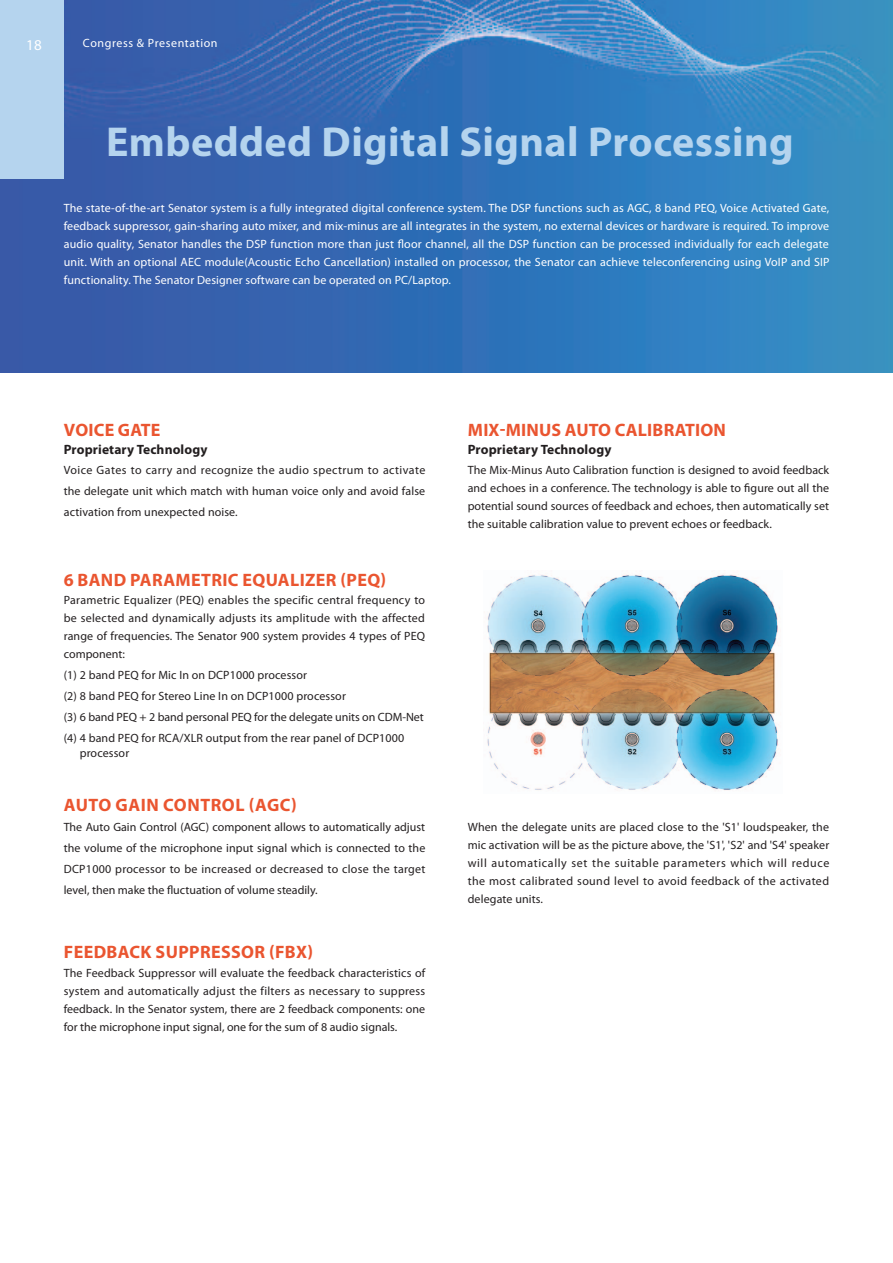
<style>
.page{position:relative;width:893px;height:1263px;background:#fff}
.page>*{position:absolute;margin:0;border:0;box-sizing:border-box;transform-origin:0 0}
.t1{font:700 42px "Myriad Pro";letter-spacing:.01em;color:#b5d4ee}
.t2{font:700 18px "Myriad Pro";letter-spacing:.02em;color:#ea5530}
.t3{font:15px "Myriad Pro";color:#fff}
.t4{font:700 13.5px "Myriad Pro";letter-spacing:.01em;color:#231f20}
.t5{font:12px/18px "Myriad Pro";letter-spacing:.005em;color:#231f20;text-align:justify}
.t6{font:12px/18px "Myriad Pro";letter-spacing:.01em;color:#fff;text-align:justify}
.t7{font:12px "Myriad Pro";letter-spacing:.05em;color:#fff}
</style>
<div class="page">
<img style="left:0;top:0;width:893px;height:372px">
<div style="left:0;top:0;width:64px;height:179px;background:#b5d4ee"></div>
<img style="left:487px;top:574px;width:291px;height:216px">
<p class="t3" style="left:26px;top:36px;width:17px">18</p>
<p class="t7" style="left:83px;top:36px;width:136px">Congress &amp; Presentation</p>
<h1 class="t1" style="left:106px;top:115px;width:689px">EMBEDDED DIGITAL SIGNAL PROCESSING</h1>
<p class="t6" style="left:64px;top:199px;width:767px">The state-of-the-art Senator system is a fully integrated digital conference system. The DSP functions such as AGC, 8 band PEQ, Voice Activated Gate, feedback suppressor, gain-sharing auto mixer, and mix-minus are all integrates in the system, no external devices or hardware is required. To improve audio quality, Senator handles the DSP function more than just floor channel, all the DSP function can be processed individually for each delegate unit. With an optional AEC module(Acoustic Echo Cancellation) installed on processor, the Senator can achieve teleconferencing using VoIP and SIP functionality. The Senator Designer software can be operated on PC/Laptop.</p>
<h2 class="t2" style="left:64px;top:419px;width:22px">VOICE</h2>
<h2 class="t2" style="left:118px;top:419px;width:24px">GATE</h2>
<p class="t4" style="left:64px;top:440px;width:145px">PROPRIETARY TECHNOLOGY</p>
<p class="t5" style="left:64px;top:459px;width:363px;line-height:21px">Voice Gates to carry and recognize the audio spectrum to activate the delegate unit which match with human voice only and avoid false activation from unexpected noise.</p>
<h2 class="t2" style="left:64px;top:568px;width:39px">6 BAND</h2>
<h2 class="t2" style="left:130px;top:568px;width:22px">PARAMETRIC</h2>
<h2 class="t2" style="left:243px;top:568px;width:145px">EQUALIZER (PEQ)</h2>
<p class="t5" style="left:64px;top:590px;width:363px">Parametric Equalizer (PEQ) enables the specific central frequency to be selected and dynamically adjusts its amplitude with the affected range of frequencies. The Senator 900 system provides 4 types of PEQ component:</p>
<p class="t5" style="left:64px;top:664px;width:361px;line-height:21px;text-align:left">(1) 2 band PEQ for Mic In on DCP1000 processor<br>(2) 8 band PEQ for Stereo Line In on DCP1000 processor<br>(3) 6 band PEQ + 2 band personal PEQ for the delegate units on CDM-Net (4) 4 band PEQ for RCA/XLR output from the rear panel of DCP1000</p>
<p class="t5" style="left:80px;top:743px;width:51px">processor</p>
<h2 class="t2" style="left:64px;top:794px;width:76px">AUTO GAIN</h2>
<h2 class="t2" style="left:163px;top:794px;width:24px">CONTROL</h2>
<h2 class="t2" style="left:249px;top:794px;width:49px">(AGC)</h2>
<p class="t5" style="left:64px;top:816px;width:363px;line-height:21px">The Auto Gain Control (AGC) component allows to automatically adjust the volume of the microphone input signal which is connected to the DCP1000 processor to be increased or decreased to close the target level, then make the fluctuation of volume steadily.</p>
<h2 class="t2" style="left:64px;top:940px;width:22px">FEEDBACK</h2>
<h2 class="t2" style="left:156px;top:940px;width:35px">SUPPRESSOR</h2>
<h2 class="t2" style="left:269px;top:940px;width:46px">(FBX)</h2>
<p class="t5" style="left:64px;top:964px;width:363px">The Feedback Suppressor will evaluate the feedback characteristics of system and automatically adjust the filters as necessary to suppress feedback. In the Senator system, there are 2 feedback components: one for the microphone input signal, one for the sum of 8 audio signals.</p>
<h2 class="t2" style="left:468px;top:419px;width:169px">MIX-MIN US AUTO CALIBRATION</h2>
<p class="t4" style="left:468px;top:440px;width:145px">PROPRIETARY TECHNOLOGY</p>
<p class="t5" style="left:468px;top:461px;width:363px">The Mix-Minus Auto Calibration function is designed to avoid feedback and echoes in a conference. The technology is able to figure out all the potential sound sources of feedback and echoes, then automatically set the suitable calibration value to prevent echoes or feedback.</p>
<p class="t5" style="left:468px;top:817px;width:363px">When the delegate units are placed close to the 'S1' loudspeaker, the mic activation will be as the picture above, the 'S1', 'S2' and 'S4' speaker will automatically set the suitable parameters which will reduce the most calibrated sound level to avoid feedback of the activated delegate units.</p>
</div>
